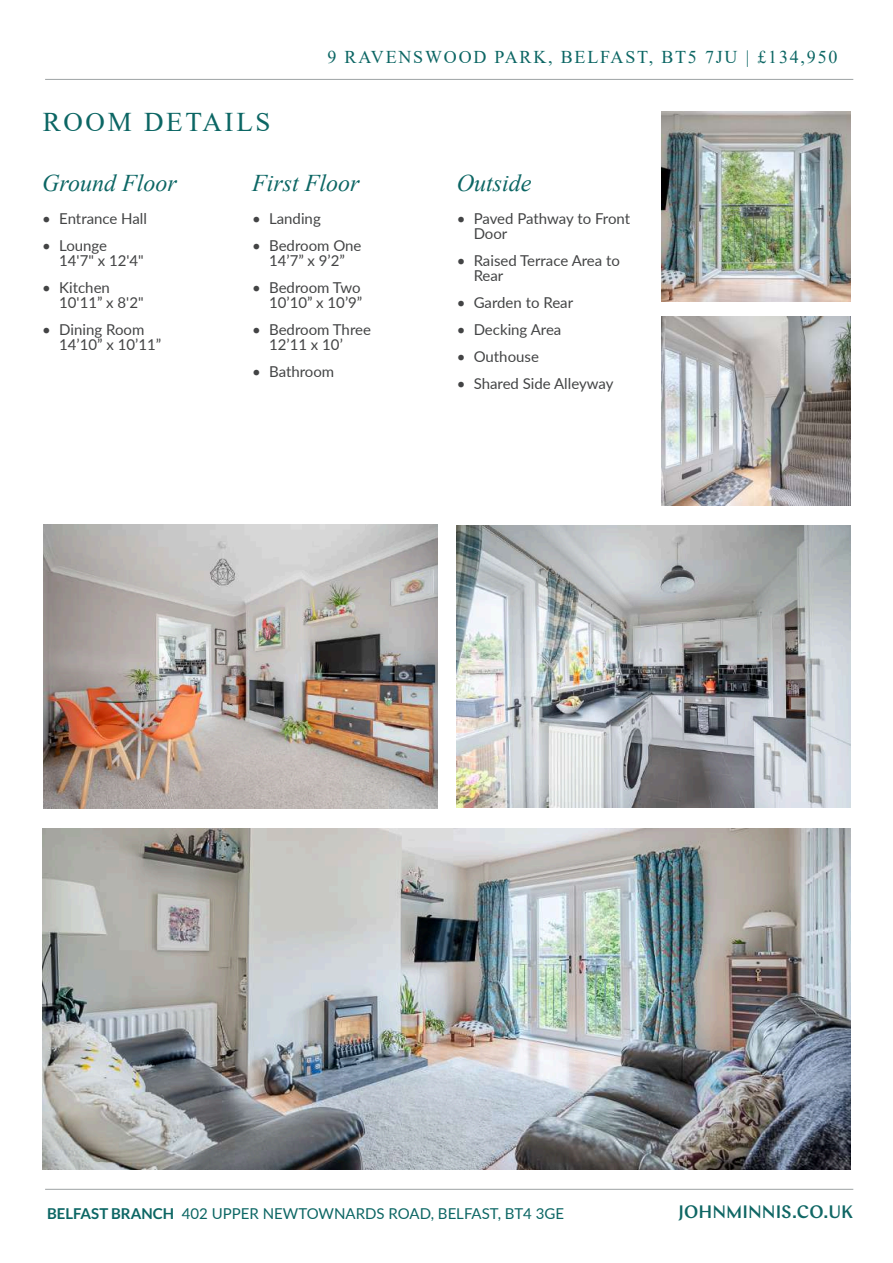
<style>
.page{position:relative;width:893px;height:1263px;background:#fff}
.page>*{position:absolute;margin:0;border:0;box-sizing:border-box;transform-origin:0 0}
.t1{font:27px "Times New Roman";letter-spacing:.1em;color:#0c6664}
.t2{font:italic 24px "Times New Roman";color:#0c6664}
.t3{font:18px "Times New Roman";letter-spacing:.1em;color:#0c6664}
.t4{font:500 18px "Chap";color:#0f6664}
.t5{font:15px/15px "Lato";color:#434445}
.t6{font:15px "Lato";color:#0c6664}
.s1{font-weight:700}
</style>
<div class="page">
<hr style="left:45px;top:1189px;width:808px;height:1px;background:#9da2a3">
<hr style="left:45px;top:79px;width:808px;height:1px;background:#9da2a3">
<img style="left:43px;top:525px;width:394px;height:284px">
<img style="left:43px;top:829px;width:807px;height:340px">
<img style="left:457px;top:526px;width:393px;height:282px">
<img style="left:662px;top:112px;width:188px;height:189px">
<img style="left:662px;top:316px;width:188px;height:189px">
<h1 class="t1" style="left:43px;top:112px;width:229px">ROOM DETAILS</h1>
<p class="t3" style="left:327px;top:50px;width:511px">9 RAVENSWOOD PARK, BELFAST, BT5 7JU | £134,950</p>
<h2 class="t2" style="left:42px;top:174px;width:136px">Ground Floor</h2>
<p class="t5" style="left:42px;top:212px;width:106px">• Entrance Hall</p>
<p class="t5" style="left:59px;top:239px;width:86px;text-indent:-17px">• Lounge<br>14'7" x 12'4"</p>
<p class="t5" style="left:59px;top:281px;width:86px;text-indent:-17px">• Kitchen<br>10'11” x 8'2"</p>
<p class="t5" style="left:59px;top:323px;width:103px;text-indent:-17px">• Dining Room<br>14’10” x 10’11”</p>
<h2 class="t2" style="left:252px;top:174px;width:109px">First Floor</h2>
<p class="t5" style="left:252px;top:212px;width:70px">• Landing</p>
<p class="t5" style="left:252px;top:239px;width:111px;text-align:center">• Bedroom One<br>14’7” x 9’2”</p>
<p class="t5" style="left:252px;top:281px;width:112px;text-align:right">• Bedroom Two<br>10’10” x 10’9”</p>
<p class="t5" style="left:269px;top:323px;width:103px;text-indent:-17px">• Bedroom Three<br>12’11 x 10’</p>
<p class="t5" style="left:252px;top:365px;width:84px">• Bathroom</p>
<h2 class="t2" style="left:457px;top:174px;width:76px">Outside</h2>
<p class="t5" style="left:474px;top:212px;width:158px;text-indent:-17px">• Paved Pathway to Front<br>Door</p>
<p class="t5" style="left:474px;top:254px;width:148px;text-indent:-17px">• Raised Terrace Area to<br>Rear</p>
<p class="t5" style="left:457px;top:296px;width:118px">• Garden to Rear</p>
<p class="t5" style="left:457px;top:323px;width:106px">• Decking Area</p>
<p class="t5" style="left:457px;top:350px;width:84px">• Outhouse</p>
<p class="t5" style="left:457px;top:377px;width:158px">• Shared Side Alleyway</p>
<p class="t6" style="left:47px;top:1207px;width:518px"><span class="s1">BELFAST BRANCH</span> 402 UPPER NEWTOWNARDS ROAD, BELFAST, BT4 3GE</p>
<p class="t4" style="left:679px;top:1200px;width:176px">JOHNMINNIS.CO.UK</p>
</div>
